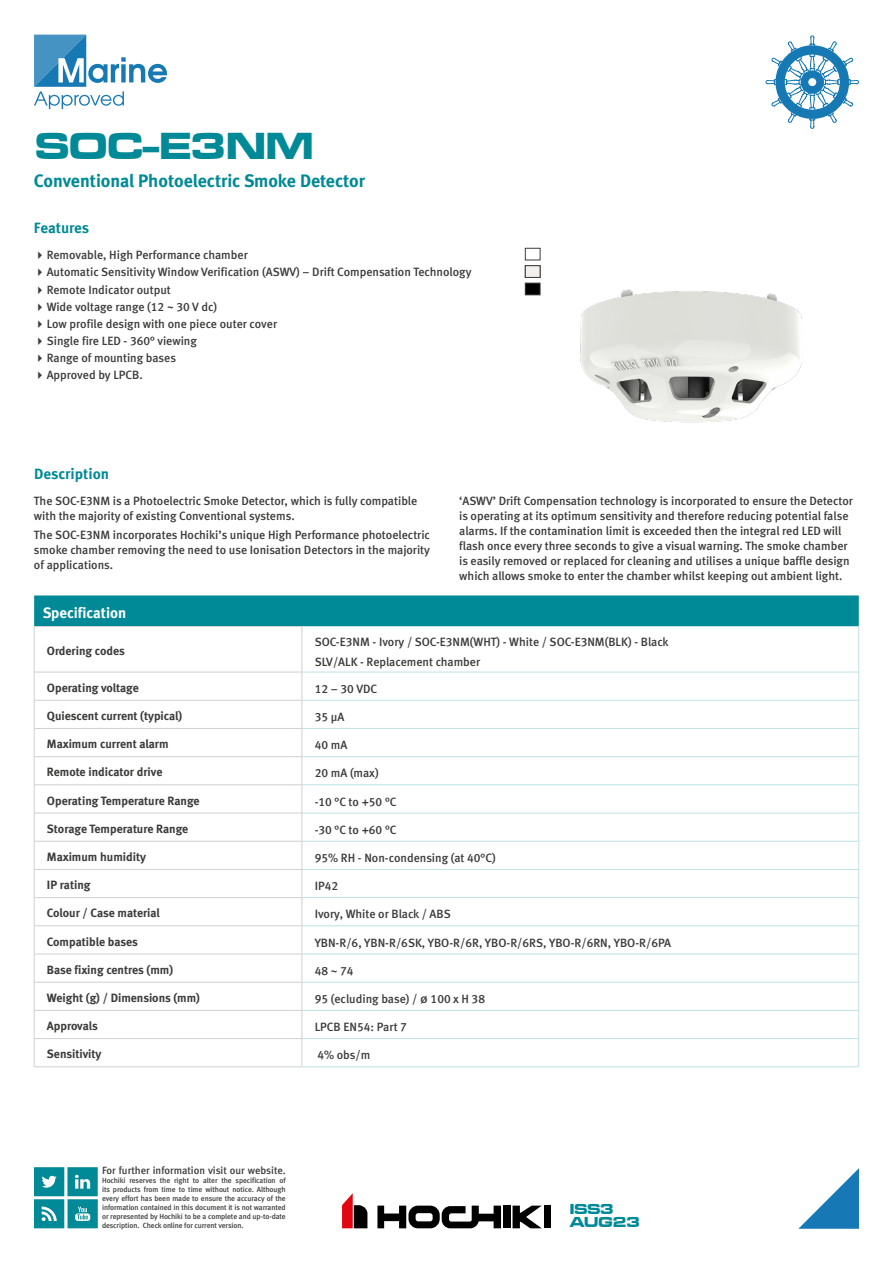
<style>
.page{position:relative;width:893px;height:1263px;background:#fff}
.page>*{position:absolute;margin:0;border:0;box-sizing:border-box;transform-origin:0 0}
.t1{font:39px "Microgramma D Bold Exte";color:#008996}
.Product_description{font:18px "Meta Bold CE Lf";color:#008996}
.t2{font:700 15px "Meta Pro";color:#008996}
.t3{font:15px "Meta Bold CE Lf";color:#fff}
.t4{font:15px/12.8px "Microgramma D Bold Exte";color:#008996}
.Table_-_Headers{font:12px/15px "Meta Medium CELF";color:#3c3c3b}
.Table_body_text{font:12px/19.5px "Meta Medium CELF";color:#3c3c3b}
.Table_-_Headers-2{font:12px "Meta Bold CE Lf";color:#3c3c3b}
.t5{font:10.5px "Meta Medium CELF";color:#3c3c3b}
.t6{font:7.5px/9px "Meta Medium CELF";letter-spacing:-.01em;color:#3c3c3b;text-align:justify}
.s1{font-family:"Meta Pro";font-weight:500}
</style>
<div class="page">
<svg style="left:342px;top:1193px;width:25px;height:35px"></svg>
<svg style="left:377px;top:1205px;width:124px;height:23px"></svg>
<div style="left:503px;top:1205px;width:8px;height:23px;background:#000"></div>
<svg style="left:513px;top:1205px;width:29px;height:23px"></svg>
<div style="left:544px;top:1205px;width:7px;height:23px;background:#000"></div>
<svg style="left:34px;top:1167px;width:64px;height:61px;background:#36a1ac"></svg>
<svg style="left:34px;top:35px;width:133px;height:74px"></svg>
<svg style="left:765px;top:35px;width:94px;height:94px"></svg>
<svg style="left:798px;top:1168px;width:61px;height:61px"></svg>
<img style="left:580px;top:289px;width:222px;height:134px">
<div style="left:525px;top:266px;width:15px;height:12px;background:#f2efed;border:1px solid #3c3c3b"></div>
<div style="left:34px;top:595px;width:825px;height:31px;background:#008996"></div>
<svg style="left:35px;top:627px;width:823px;height:439px"></svg>
<hr style="left:34px;top:626px;width:268px;height:1px;background:#d0d0d0">
<hr style="left:34px;top:627px;width:1px;height:45px;background:#d0d0d0">
<hr style="left:302px;top:627px;width:1px;height:45px;background:#d0d0d0">
<hr style="left:34px;top:672px;width:268px;height:1px;background:#d0d0d0">
<hr style="left:34px;top:700px;width:268px;height:1px;background:#d0d0d0">
<hr style="left:34px;top:728px;width:268px;height:1px;background:#d0d0d0">
<hr style="left:34px;top:756px;width:268px;height:1px;background:#d0d0d0">
<hr style="left:34px;top:784px;width:268px;height:1px;background:#d0d0d0">
<hr style="left:34px;top:813px;width:268px;height:1px;background:#d0d0d0">
<hr style="left:34px;top:841px;width:268px;height:1px;background:#d0d0d0">
<hr style="left:34px;top:869px;width:268px;height:1px;background:#d0d0d0">
<hr style="left:34px;top:897px;width:268px;height:1px;background:#d0d0d0">
<hr style="left:34px;top:925px;width:268px;height:1px;background:#d0d0d0">
<hr style="left:34px;top:954px;width:268px;height:1px;background:#d0d0d0">
<hr style="left:34px;top:982px;width:268px;height:1px;background:#d0d0d0">
<hr style="left:34px;top:1010px;width:268px;height:1px;background:#d0d0d0">
<hr style="left:34px;top:1038px;width:268px;height:1px;background:#d0d0d0">
<svg style="left:34px;top:673px;width:1px;height:393px"></svg>
<svg style="left:302px;top:673px;width:1px;height:393px"></svg>
<hr style="left:34px;top:1066px;width:268px;height:1px;background:#d0d0d0">
<hr style="left:302px;top:626px;width:557px;height:1px;background:#bfe1e5">
<hr style="left:302px;top:672px;width:557px;height:1px;background:#bfe1e5">
<hr style="left:302px;top:700px;width:557px;height:1px;background:#bfe1e5">
<hr style="left:302px;top:728px;width:557px;height:1px;background:#bfe1e5">
<hr style="left:302px;top:756px;width:557px;height:1px;background:#bfe1e5">
<hr style="left:302px;top:784px;width:557px;height:1px;background:#bfe1e5">
<hr style="left:302px;top:813px;width:557px;height:1px;background:#bfe1e5">
<hr style="left:302px;top:841px;width:557px;height:1px;background:#bfe1e5">
<hr style="left:302px;top:869px;width:557px;height:1px;background:#bfe1e5">
<hr style="left:858px;top:627px;width:1px;height:45px;background:#bfe1e5">
<hr style="left:302px;top:897px;width:557px;height:1px;background:#bfe1e5">
<hr style="left:302px;top:925px;width:557px;height:1px;background:#bfe1e5">
<hr style="left:302px;top:954px;width:557px;height:1px;background:#bfe1e5">
<hr style="left:302px;top:982px;width:557px;height:1px;background:#bfe1e5">
<hr style="left:302px;top:1010px;width:557px;height:1px;background:#bfe1e5">
<hr style="left:302px;top:1038px;width:557px;height:1px;background:#bfe1e5">
<svg style="left:858px;top:672px;width:1px;height:394px"></svg>
<hr style="left:302px;top:1066px;width:557px;height:1px;background:#bfe1e5">
<div style="left:525px;top:248px;width:15px;height:12px;background:#fff;border:1px solid #3c3c3b"></div>
<div style="left:525px;top:283px;width:15px;height:12px;background:#000"></div>
<div style="left:525px;top:283px;width:15px;height:12px;border:1px solid #3c3c3b"></div>
<p class="t1" style="left:35px;top:120px;width:280px">SOC-E3NM</p>
<p class="Product_description" style="left:34px;top:169px;width:333px">Conventional Photoelectric Smoke Detector</p>
<p class="t2" style="left:34px;top:216px;width:57px">Features</p>
<p class="Table_-_Headers" style="left:47px;top:248px;width:203px">Removable, High Performance chamber</p>
<p class="Table_-_Headers" style="left:47px;top:265px;width:426px">Automatic Sensitivity Window Verification (ASWV) – Drift Compensation Technology</p>
<p class="Table_-_Headers" style="left:47px;top:282px;width:126px">Remote Indicator output</p>
<p class="Table_-_Headers" style="left:47px;top:299px;width:172px">Wide voltage range (12 ~ 30 V dc)</p>
<p class="Table_-_Headers" style="left:47px;top:316px;width:232px">Low profile design with one piece outer cover</p>
<p class="Table_-_Headers" style="left:47px;top:333px;width:152px">Single fire LED - 360° viewing</p>
<p class="Table_-_Headers" style="left:47px;top:350px;width:131px">Range of mounting bases</p>
<p class="Table_-_Headers" style="left:47px;top:368px;width:98px">Approved by LPCB.</p>
<p class="t2" style="left:34px;top:462px;width:77px">Description</p>
<p class="Table_-_Headers" style="left:34px;top:493px;width:385px">The SOC-E3NM is a Photoelectric Smoke Detector, which is fully compatible with the majority of existing Conventional systems.</p>
<p class="Table_-_Headers" style="left:34px;top:528px;width:398px;text-align:justify">The SOC-E3NM incorporates Hochiki’s unique High Performance photoelectric smoke chamber removing the need to use Ionisation Detectors in the majority of applications.</p>
<p class="Table_-_Headers" style="left:459px;top:493px;width:395px">‘ASWV’ Drift Compensation technology is incorporated to ensure the Detector is operating at its optimum sensitivity and therefore reducing potential false alarms. If the contamination limit is exceeded then the integral red LED will flash once every three seconds to give a visual warning. The smoke chamber is easily removed or replaced for cleaning and utilises a unique baffle design which allows smoke to enter the chamber whilst keeping out ambient light.</p>
<p class="t3" style="left:43px;top:603px;width:85px">Specification</p>
<p class="Table_-_Headers-2" style="left:47px;top:643px;width:79px">Ordering codes</p>
<p class="Table_body_text" style="left:315px;top:632px;width:356px">SOC-E3NM - Ivory / SOC-E3NM(WHT) - White / SOC-E3NM(BLK) - Black<br>SLV/ALK - Replacement chamber</p>
<p class="Table_-_Headers-2" style="left:47px;top:680px;width:93px">Operating voltage</p>
<p class="Table_body_text" style="left:315px;top:679px;width:64px">12 – 30 VDC</p>
<p class="Table_-_Headers-2" style="left:47px;top:708px;width:137px">Quiescent current (typical)</p>
<p class="Table_body_text" style="left:315px;top:707px;width:31px">35 <span class="s1">µ</span>A</p>
<p class="Table_-_Headers-2" style="left:47px;top:736px;width:123px">Maximum current alarm</p>
<p class="Table_body_text" style="left:315px;top:735px;width:34px">40 mA</p>
<p class="Table_-_Headers-2" style="left:47px;top:764px;width:117px">Remote indicator drive</p>
<p class="Table_body_text" style="left:315px;top:763px;width:65px">20 mA (max)</p>
<p class="Table_-_Headers-2" style="left:47px;top:793px;width:154px">Operating Temperature Range</p>
<p class="Table_body_text" style="left:315px;top:792px;width:83px">-10 °C to +50 °C</p>
<p class="Table_-_Headers-2" style="left:47px;top:821px;width:143px">Storage Temperature Range</p>
<p class="Table_body_text" style="left:315px;top:820px;width:83px">-30 °C to +60 °C</p>
<p class="Table_-_Headers-2" style="left:47px;top:849px;width:101px">Maximum humidity</p>
<p class="Table_body_text" style="left:315px;top:848px;width:183px">95% RH - Non-condensing (at 40°C)</p>
<p class="Table_-_Headers-2" style="left:47px;top:877px;width:45px">IP rating</p>
<p class="Table_body_text" style="left:315px;top:876px;width:25px">IP42</p>
<p class="Table_-_Headers-2" style="left:47px;top:905px;width:114px">Colour / Case material</p>
<p class="Table_body_text" style="left:315px;top:904px;width:138px">Ivory, White or Black / ABS</p>
<p class="Table_-_Headers-2" style="left:47px;top:934px;width:93px">Compatible bases</p>
<p class="Table_body_text" style="left:315px;top:933px;width:358px">YBN-R/6, YBN-R/6SK, YBO-R/6R, YBO-R/6RS, YBO-R/6RN, YBO-R/6PA</p>
<p class="Table_-_Headers-2" style="left:47px;top:962px;width:128px">Base fixing centres (mm)</p>
<p class="Table_body_text" style="left:315px;top:961px;width:40px">48 ~ 74</p>
<p class="Table_-_Headers-2" style="left:47px;top:990px;width:155px">Weight (g) / Dimensions (mm)</p>
<p class="Table_body_text" style="left:315px;top:989px;width:172px">95 (ecluding base) / <span class="s1">Ø</span> 100 x H 38</p>
<p class="Table_-_Headers-2" style="left:47px;top:1018px;width:52px">Approvals</p>
<p class="Table_body_text" style="left:315px;top:1017px;width:94px">LPCB EN54: Part 7</p>
<p class="Table_-_Headers-2" style="left:47px;top:1046px;width:56px">Sensitivity</p>
<p class="Table_body_text" style="left:317px;top:1045px;width:54px">4% obs/m</p>
<p class="t5" style="left:102px;top:1164px;width:185px">For further information visit our website.</p>
<p class="t6" style="left:102px;top:1176px;width:185px">Hochiki reserves the right to alter the specification of its products from time to time without notice. Although every effort has been made to ensure the accuracy of the information contained in this document it is not warranted or represented by Hochiki to be a complete and up-to-date description. Check online for current version.</p>
<p class="t4" style="left:570px;top:1202px;width:72px">ISS3<br>AUG23</p>
</div>
